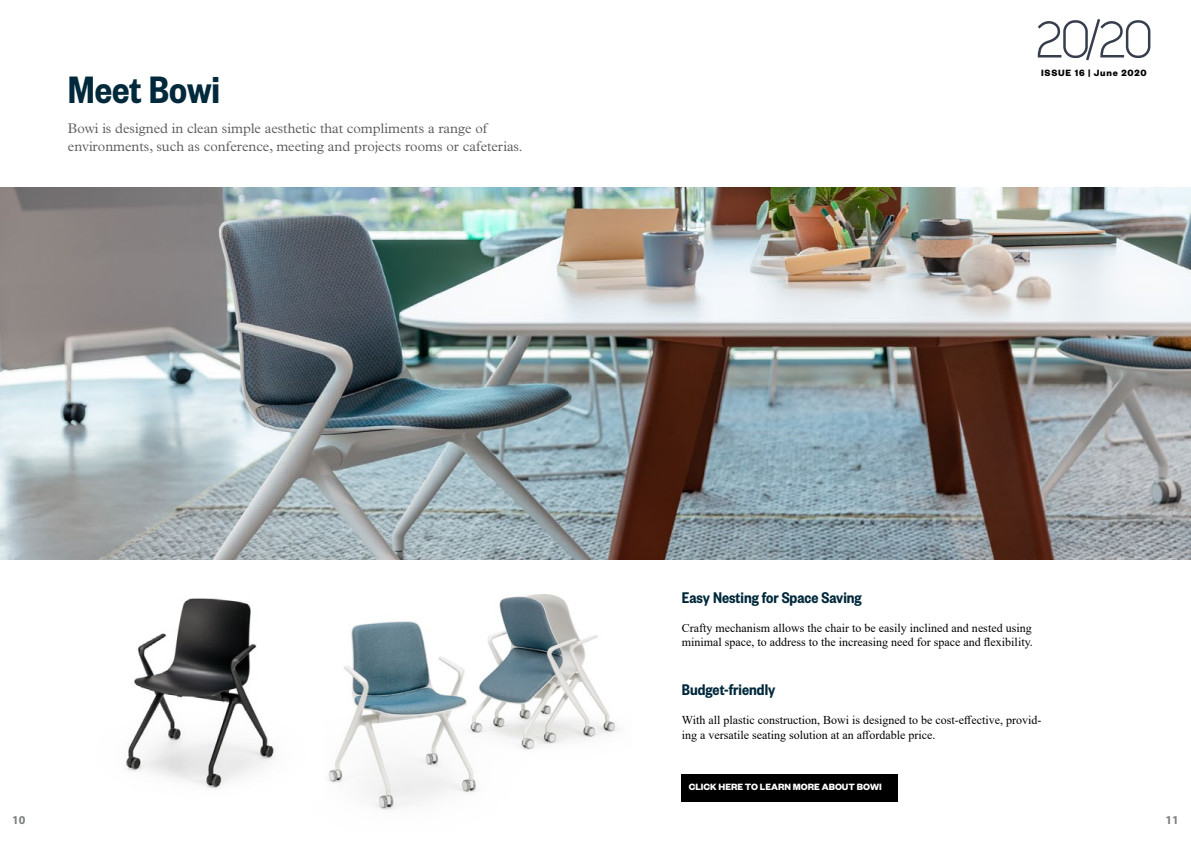
<style>
.page{position:relative;width:1191px;height:842px;background:#fff}
.page>*{position:absolute;margin:0;border:0;box-sizing:border-box;transform-origin:0 0}
.t1{font:600 42px "Founders Grotesk Cond";color:#00293b}
.t2{font:600 17px "Founders Grotesk Cond";color:#00293b}
.t3{font:300 14px/18px "Plantin MT Pro";color:#595959}
.t4{font:12px/14.4px "Times New Roman";color:#000}
.t5{font:700 12px "Myriad Pro";color:#7c7e81}
.t6{font:700 10px "Founders Grotesk";color:#fff}
.t7{font:700 10px "Founders Grotesk";letter-spacing:.08em;color:#000}
</style>
<div class="page">
<svg style="left:1037px;top:19px;width:114px;height:42px"></svg>
<img style="left:0;top:187px;width:1191px;height:372px">
<img style="left:328px;top:594px;width:290px;height:216px">
<img style="left:125px;top:598px;width:150px;height:191px">
<div style="left:682px;top:774px;width:216px;height:27px;background:#000"></div>
<h1 class="t1" style="left:68px;top:64px;width:154px">Meet Bowi</h1>
<p class="t3" style="left:68px;top:119px;width:456px">Bowi is designed in clean simple aesthetic that compliments a range of environments, such as conference, meeting and projects rooms or cafeterias.</p>
<p class="t7" style="left:1041px;top:66px;width:107px">ISSUE 16 | June 2020</p>
<h2 class="t2" style="left:682px;top:587px;width:181px">Easy Nesting for Space Saving</h2>
<p class="t4" style="left:682px;top:620px;width:352px">Crafty mechanism allows the chair to be easily inclined and nested using minimal space, to address to the increasing need for space and flexibility.</p>
<h2 class="t2" style="left:682px;top:680px;width:95px">Budget-friendly</h2>
<p class="t4" style="left:682px;top:713px;width:361px">With all plastic construction, Bowi is designed to be cost-effective, provid&shy;ing a versatile seating solution at an affordable price.</p>
<p class="t6" style="left:688px;top:780px;width:195px">CLICK HERE TO LEARN MORE ABOUT BOWI</p>
<p class="t5" style="left:12px;top:812px;width:15px">10</p>
<p class="t5" style="left:1165px;top:812px;width:15px">11</p>
</div>
